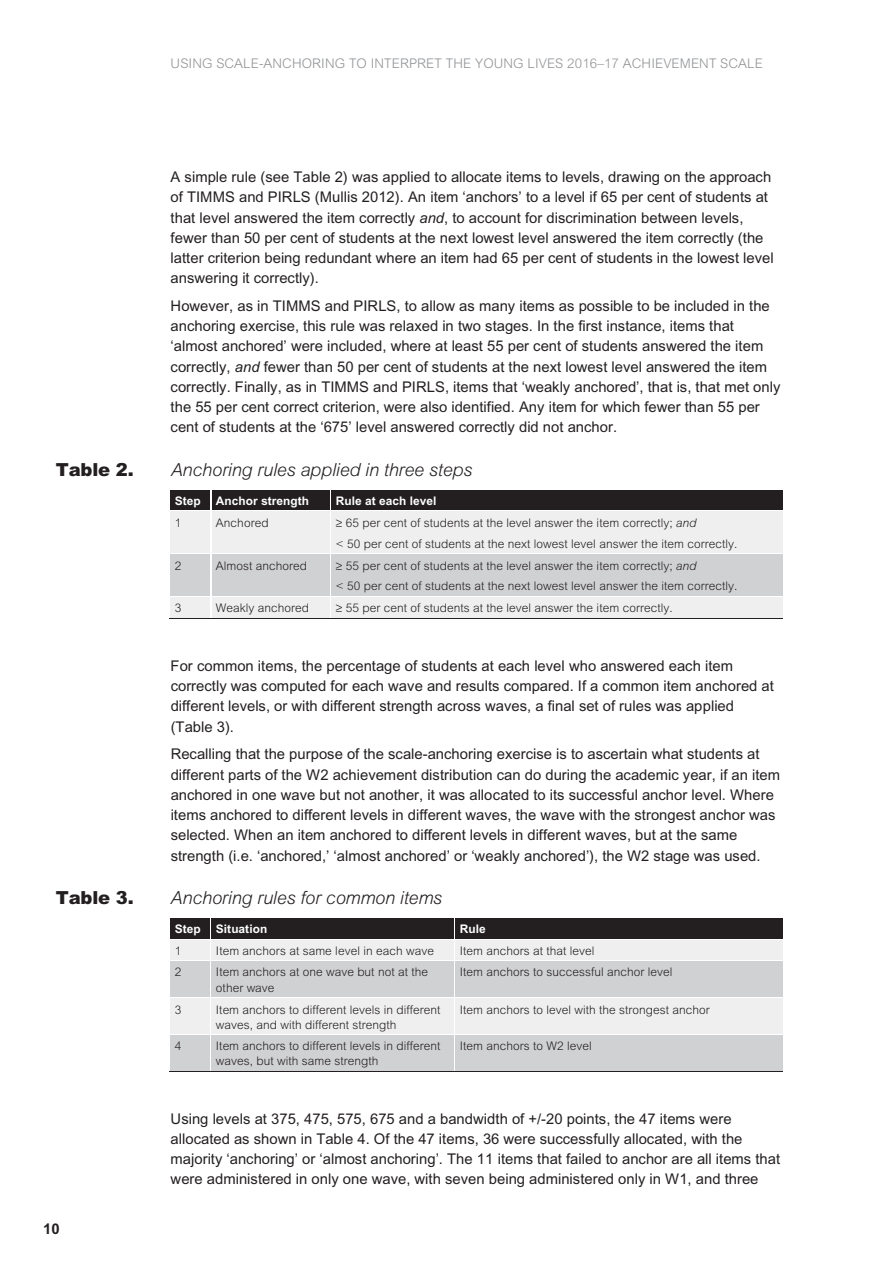
<style>
.page{position:relative;width:893px;height:1263px;background:#fff}
.page>*{position:absolute;margin:0;border:0;box-sizing:border-box;transform-origin:0 0}
.t1{font:italic 300 18px "Arial";letter-spacing:-.01em;color:#231f20}
.t2{font:900 18px "Arial";letter-spacing:-.01em;color:#231f20}
.t3{font:14.7px/20.2px "Arial";color:#231f20}
.t4{font:700 14.7px "Arial";color:#231f20}
.t5{font:300 13.35px "Arial";letter-spacing:.01em;color:#919396}
.t6{font:300 11.85px/15.1px "Arial";letter-spacing:.005em;color:#231f20}
.t7{font:700 11.85px "Arial";letter-spacing:.005em;color:#fff}
.s1{font-style:italic}
</style>
<div class="page">
<div style="left:171px;top:490px;width:40px;height:20px;background:#231f20"></div>
<div style="left:212px;top:490px;width:118px;height:20px;background:#231f20"></div>
<div style="left:332px;top:490px;width:451px;height:20px;background:#231f20"></div>
<div style="left:171px;top:511px;width:40px;height:42px;background:#efeff0"></div>
<div style="left:212px;top:511px;width:118px;height:42px;background:#efeff0"></div>
<div style="left:332px;top:511px;width:451px;height:21px;background:#efeff0"></div>
<div style="left:332px;top:532px;width:451px;height:21px;background:#efeff0"></div>
<div style="left:171px;top:554px;width:40px;height:42px;background:#d0d1d3"></div>
<div style="left:212px;top:554px;width:118px;height:42px;background:#d0d1d3"></div>
<div style="left:332px;top:554px;width:451px;height:21px;background:#d0d1d3"></div>
<div style="left:332px;top:575px;width:451px;height:21px;background:#d0d1d3"></div>
<div style="left:171px;top:597px;width:40px;height:21px;background:#efeff0"></div>
<div style="left:212px;top:597px;width:118px;height:21px;background:#efeff0"></div>
<div style="left:332px;top:597px;width:451px;height:21px;background:#efeff0"></div>
<hr style="left:170px;top:618px;width:41px;height:1px;background:#231f20">
<hr style="left:211px;top:618px;width:119px;height:1px;background:#231f20">
<hr style="left:330px;top:618px;width:453px;height:1px;background:#231f20">
<div style="left:171px;top:918px;width:40px;height:21px;background:#231f20"></div>
<div style="left:212px;top:918px;width:243px;height:21px;background:#231f20"></div>
<div style="left:455px;top:918px;width:328px;height:21px;background:#231f20"></div>
<div style="left:171px;top:939px;width:40px;height:21px;background:#efeff0"></div>
<div style="left:212px;top:939px;width:243px;height:21px;background:#efeff0"></div>
<div style="left:455px;top:939px;width:328px;height:21px;background:#efeff0"></div>
<hr style="left:171px;top:939px;width:612px;height:1px;background:#fff">
<svg style="left:211px;top:918px;width:1px;height:42px"></svg>
<svg style="left:454px;top:918px;width:1px;height:42px"></svg>
<div style="left:171px;top:961px;width:40px;height:36px;background:#d0d1d3"></div>
<div style="left:212px;top:961px;width:243px;height:18px;background:#d0d1d3"></div>
<div style="left:212px;top:979px;width:243px;height:18px;background:#d0d1d3"></div>
<div style="left:455px;top:961px;width:328px;height:36px;background:#d0d1d3"></div>
<hr style="left:454px;top:961px;width:1px;height:36px;background:#fff">
<div style="left:171px;top:998px;width:40px;height:36px;background:#efeff0"></div>
<div style="left:212px;top:998px;width:243px;height:18px;background:#efeff0"></div>
<div style="left:212px;top:1016px;width:243px;height:18px;background:#efeff0"></div>
<div style="left:455px;top:998px;width:328px;height:36px;background:#efeff0"></div>
<hr style="left:454px;top:998px;width:1px;height:36px;background:#fff">
<div style="left:171px;top:1035px;width:40px;height:36px;background:#d0d1d3"></div>
<div style="left:212px;top:1035px;width:243px;height:18px;background:#d0d1d3"></div>
<div style="left:212px;top:1053px;width:243px;height:18px;background:#d0d1d3"></div>
<div style="left:455px;top:1035px;width:328px;height:36px;background:#d0d1d3"></div>
<hr style="left:170px;top:1071px;width:41px;height:1px;background:#231f20">
<hr style="left:211px;top:1071px;width:243px;height:1px;background:#231f20">
<hr style="left:454px;top:1035px;width:1px;height:36px;background:#fff">
<hr style="left:454px;top:1071px;width:329px;height:1px;background:#231f20">
<p class="t5" style="left:171px;top:56px;width:594px">USING SCALE-ANCHORING TO INTERPRET THE YOUNG LIVES 2016–17 ACHIEVEMENT SCALE</p>
<p class="t3" style="left:171px;top:166px;width:605px">A simple rule (see Table 2) was applied to allocate items to levels, drawing on the approach of TIMMS and PIRLS (Mullis 2012). An item ‘anchors’ to a level if 65 per cent of students at that level answered the item correctly <span class="s1">and</span>, to account for discrimination between levels, fewer than 50 per cent of students at the next lowest level answered the item correctly (the latter criterion being redundant where an item had 65 per cent of students in the lowest level answering it correctly).</p>
<p class="t3" style="left:171px;top:296px;width:611px">However, as in TIMMS and PIRLS, to allow as many items as possible to be included in the anchoring exercise, this rule was relaxed in two stages. In the first instance, items that ‘almost anchored’ were included, where at least 55 per cent of students answered the item correctly, <span class="s1">and</span> fewer than 50 per cent of students at the next lowest level answered the item correctly. Finally, as in TIMMS and PIRLS, items that ‘weakly anchored’, that is, that met only the 55 per cent correct criterion, were also identified. Any item for which fewer than 55 per cent of students at the ‘675’ level answered correctly did not anchor.</p>
<p class="t2" style="left:56px;top:458px;width:79px">Table 2.</p>
<p class="t1" style="left:171px;top:459px;width:303px">Anchoring rules applied in three steps</p>
<p class="t7" style="left:175px;top:494px;width:27px">Step</p>
<p class="t7" style="left:216px;top:494px;width:95px">Anchor strength</p>
<p class="t7" style="left:336px;top:494px;width:102px">Rule at each level</p>
<p class="t6" style="left:175px;top:515px;width:8px">1</p>
<p class="t6" style="left:216px;top:515px;width:54px">Anchored</p>
<p class="t6" style="left:336px;top:512px;width:403px;line-height:20.9px">≥ 65 per cent of students at the level answer the item correctly; <span class="s1">and<br></span>&lt; 50 per cent of students at the next lowest level answer the item correctly.</p>
<p class="t6" style="left:175px;top:558px;width:8px">2</p>
<p class="t6" style="left:216px;top:558px;width:93px">Almost anchored</p>
<p class="t6" style="left:336px;top:555px;width:403px;line-height:20.9px">≥ 55 per cent of students at the level answer the item correctly; <span class="s1">and<br></span>&lt; 50 per cent of students at the next lowest level answer the item correctly.</p>
<p class="t6" style="left:175px;top:601px;width:8px">3</p>
<p class="t6" style="left:216px;top:601px;width:95px">Weakly anchored</p>
<p class="t6" style="left:336px;top:601px;width:338px">≥ 55 per cent of students at the level answer the item correctly.</p>
<p class="t3" style="left:171px;top:655px;width:605px">For common items, the percentage of students at each level who answered each item correctly was computed for each wave and results compared. If a common item anchored at different levels, or with different strength across waves, a final set of rules was applied (Table 3).</p>
<p class="t3" style="left:171px;top:744px;width:611px">Recalling that the purpose of the scale-anchoring exercise is to ascertain what students at different parts of the W2 achievement distribution can do during the academic year, if an item anchored in one wave but not another, it was allocated to its successful anchor level. Where items anchored to different levels in different waves, the wave with the strongest anchor was selected. When an item anchored to different levels in different waves, but at the same strength (i.e. ‘anchored,’ ‘almost anchored’ or ‘weakly anchored’), the W2 stage was used.</p>
<p class="t2" style="left:56px;top:886px;width:79px">Table 3.</p>
<p class="t1" style="left:171px;top:887px;width:273px">Anchoring rules for common items</p>
<p class="t7" style="left:175px;top:922px;width:27px">Step</p>
<p class="t7" style="left:216px;top:922px;width:53px">Situation</p>
<p class="t7" style="left:460px;top:922px;width:27px">Rule</p>
<p class="t6" style="left:175px;top:943px;width:8px">1</p>
<p class="t6" style="left:216px;top:943px;width:219px">Item anchors at same level in each wave</p>
<p class="t6" style="left:460px;top:943px;width:136px">Item anchors at that level</p>
<p class="t6" style="left:175px;top:965px;width:8px">2</p>
<p class="t6" style="left:216px;top:965px;width:214px">Item anchors at one wave but not at the other wave</p>
<p class="t6" style="left:460px;top:965px;width:214px">Item anchors to successful anchor level</p>
<p class="t6" style="left:175px;top:1002px;width:8px">3</p>
<p class="t6" style="left:216px;top:1002px;width:226px">Item anchors to different levels in different waves, and with different strength</p>
<p class="t6" style="left:460px;top:1002px;width:252px">Item anchors to level with the strongest anchor</p>
<p class="t6" style="left:175px;top:1038px;width:8px">4</p>
<p class="t6" style="left:216px;top:1038px;width:226px">Item anchors to different levels in different waves, but with same strength</p>
<p class="t6" style="left:460px;top:1038px;width:133px">Item anchors to W2 level</p>
<p class="t4" style="left:43px;top:1220px;width:18px">10</p>
<p class="t3" style="left:171px;top:1108px;width:611px">Using levels at 375, 475, 575, 675 and a bandwidth of +/-20 points, the 47 items were allocated as shown in Table 4. Of the 47 items, 36 were successfully allocated, with the majority ‘anchoring’ or ‘almost anchoring’. The 11 items that failed to anchor are all items that were administered in only one wave, with seven being administered only in W1, and three</p>
</div>
